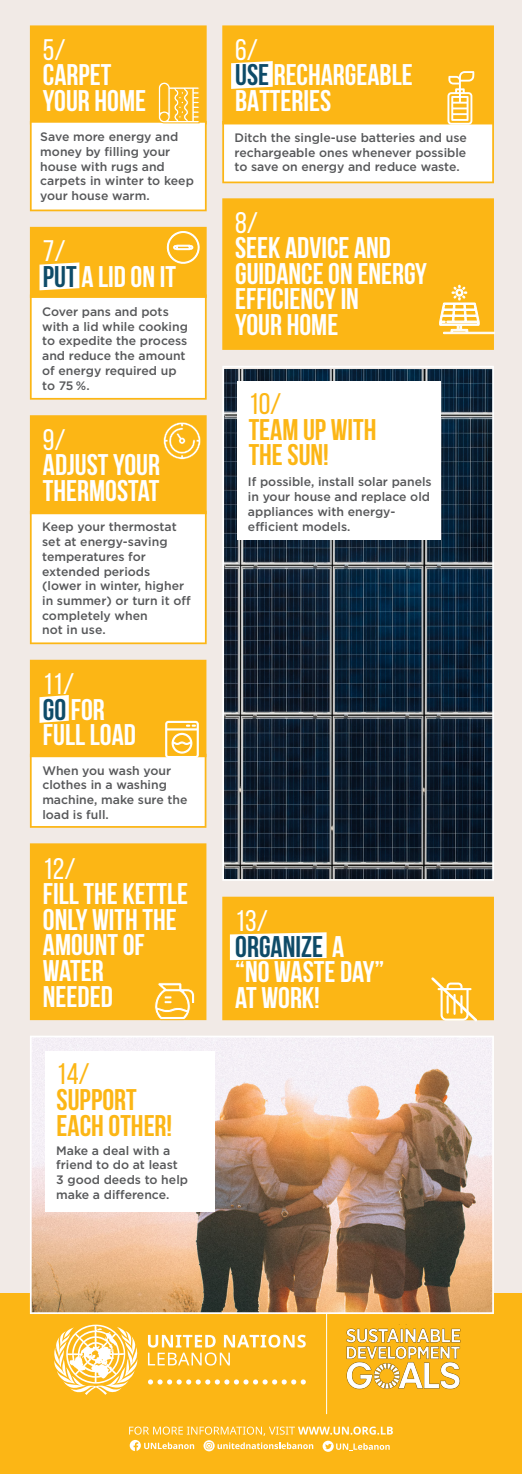
<style>
.page{position:relative;width:522px;height:1474px;background:#fff}
.page>*{position:absolute;margin:0;border:0;box-sizing:border-box;transform-origin:0 0}
.t1{font:700 29.75px/25.6px "Bebas Neue";color:#fff}
.t2{font:700 29.75px/25.6px "Bebas Neue";color:#fcb615}
.t3{font:500 12.25px/14.7px "Gotham";color:#57585a}
.s1{font-weight:400}
.s2{color:#0e4b68}
</style>
<div class="page">
<div style="left:0;top:0;width:522px;height:1473px;background:#f1eae6"></div>
<div style="left:0;top:1293px;width:522px;height:180px;background:#fcb615"></div>
<svg style="left:129px;top:1426px;width:264px;height:25px"></svg>
<hr style="left:326px;top:1312px;width:1px;height:101px;background:#fff">
<svg style="left:54px;top:1324px;width:84px;height:70px"></svg>
<svg style="left:148px;top:1379px;width:158px;height:5px"></svg>
<svg style="left:148px;top:1334px;width:157px;height:31px"></svg>
<img style="left:346px;top:1324px;width:115px;height:66px">
<img style="left:30px;top:1036px;width:463px;height:277px">
<div style="left:45px;top:1051px;width:170px;height:160px;background:#fff"></div>
<div style="left:30px;top:843px;width:176px;height:177px;background:#fcb615"></div>
<div style="left:222px;top:198px;width:271px;height:152px;background:#fcb615"></div>
<svg style="left:222px;top:366px;width:271px;height:514px;background:#233344"></svg>
<div style="left:237px;top:382px;width:204px;height:157px;background:#fff"></div>
<div style="left:222px;top:896px;width:271px;height:124px;background:#fcb615"></div>
<svg style="left:30px;top:25px;width:176px;height:186px;background:#fdd77f"></svg>
<svg style="left:153px;top:981px;width:42px;height:39px;background:#fcc852"></svg>
<svg style="left:429px;top:975px;width:50px;height:46px;background:#fcc74d"></svg>
<svg style="left:230px;top:932px;width:96px;height:28px;background:#fef8eb"></svg>
<svg style="left:30px;top:659px;width:176px;height:168px;background:#fdd67e"></svg>
<svg style="left:222px;top:25px;width:271px;height:158px;background:#fdd372"></svg>
<svg style="left:439px;top:285px;width:56px;height:49px;background:#fccd60"></svg>
<svg style="left:30px;top:227px;width:176px;height:172px;background:#fde2a4"></svg>
<svg style="left:30px;top:415px;width:176px;height:229px;background:#fddf98"></svg>
<p class="t1" style="left:43px;top:36px;width:105px"><span class="s1">5/<br></span>CARPET<br>YOUR HOME</p>
<p class="t3" style="left:40px;top:129px;width:155px">Save more energy and money by filling your house with rugs and carpets in winter to keep your house warm.</p>
<p class="t1" style="left:43px;top:238px;width:134px"><span class="s1">7/<br></span><span class="s2">PUT</span> A LID ON IT</p>
<p class="t3" style="left:42px;top:304px;width:147px">Cover pans and pots with a lid while cooking to expedite the process and reduce the amount of energy required up to 75 %.</p>
<p class="t1" style="left:43px;top:426px;width:118px"><span class="s1">9/<br></span>ADJUST YOUR<br>THERMOSTAT</p>
<p class="t3" style="left:42px;top:519px;width:150px">Keep your thermostat set at energy-saving temperatures for extended periods (lower in winter, higher in summer) or turn it off completely when<br>not in use.</p>
<p class="t1" style="left:43px;top:670px;width:94px"><span class="s1">11/<br></span><span class="s2">GO</span> FOR<br>FULL LOAD</p>
<p class="t3" style="left:42px;top:762px;width:147px">When you wash your clothes in a washing machine, make sure the load is full.</p>
<p class="t1" style="left:43px;top:855px;width:147px"><span class="s1">12/<br></span>FILL THE KETTLE<br>ONLY WITH THE<br>AMOUNT OF<br>WATER<br>NEEDED</p>
<p class="t2" style="left:57px;top:1060px;width:117px"><span class="s1">14/<br></span>SUPPORT<br>EACH OTHER!</p>
<p class="t3" style="left:56px;top:1142px;width:133px">Make a deal with a friend to do at least<br>3 good deeds to help make a difference.</p>
<p class="t1" style="left:235px;top:36px;width:179px"><span class="s1">6/<br></span><span class="s2">USE</span> RECHARGEABLE<br>BATTERIES</p>
<p class="t3" style="left:234px;top:130px;width:234px;text-align:justify">Ditch the single-use batteries and use rechargeable ones whenever possible to save on energy and reduce waste.</p>
<p class="t1" style="left:235px;top:209px;width:193px"><span class="s1">8/<br></span>SEEK ADVICE AND<br>GUIDANCE ON ENERGY<br>EFFICIENCY IN<br>YOUR HOME</p>
<p class="t2" style="left:248px;top:391px;width:129px"><span class="s1">10/<br></span>TEAM UP WITH<br>THE SUN!</p>
<p class="t3" style="left:248px;top:474px;width:185px">If possible, install solar panels in your house and replace old appliances with energy&shy;efficient models.</p>
<p class="t1" style="left:235px;top:907px;width:151px"><span class="s1">13/<br></span><span class="s2">ORGANIZE</span> A “NO WASTE DAY”<br>AT WORK!</p>
</div>
